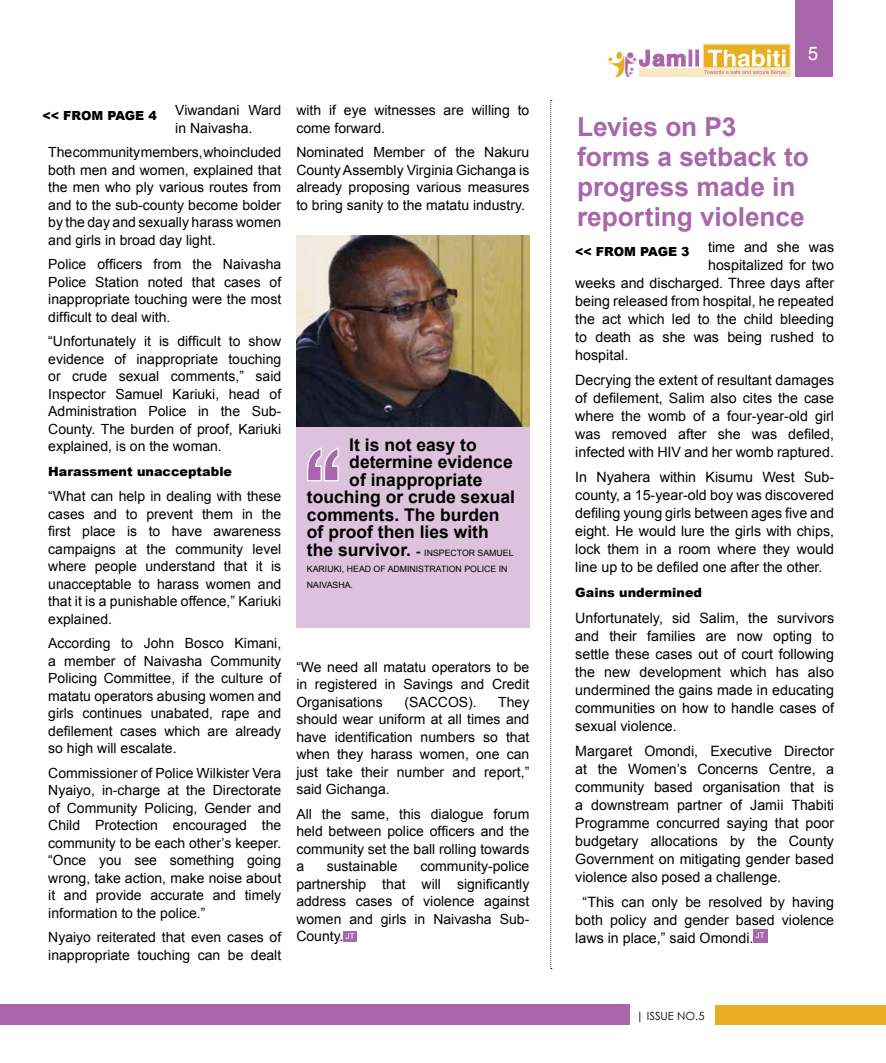
<style>
.page{position:relative;width:886px;height:1063px;background:#fff}
.page>*{position:absolute;margin:0;border:0;box-sizing:border-box;transform-origin:0 0}
.t1{font:700 26.25px/30px "Arial";letter-spacing:-.005em;color:#a866ab}
.t2{font:18.75px "Arial";color:#fff}
.t3{font:700 17.5px "Arial";color:#000}
.t4{font:14.25px/18px "Arial";color:#000;text-align:justify}
.t5{font:14px/17.5px "Arial";color:#000;text-align:justify}
.t6{font:900 12.75px "Arial";color:#000}
.t7{font:900 12.5px "Arial";letter-spacing:-.01em;color:#000}
.t8{font:11.25px "Century Gothic";color:#000}
.t9{font:8.75px "Arial";color:#000}
.s1{font-size:13.75px}
.s2{font-weight:400;font-size:8.75px}
</style>
<div class="page">
<div style="left:795px;top:0;width:38px;height:77px;background:#a866ab"></div>
<div style="left:0;top:1005px;width:630px;height:20px;background:#a866ab"></div>
<div style="left:715px;top:1006px;width:171px;height:19px;background:#e8ad21"></div>
<div style="left:343px;top:931px;width:14px;height:10px;background:#a866ab"></div>
<div style="left:613px;top:69px;width:178px;height:8px;background:#f9e9c3"></div>
<div style="left:702px;top:43px;width:89px;height:26px;background:#e9af22;border:1px solid #f9e9c3"></div>
<svg style="left:638px;top:49px;width:147px;height:26px"></svg>
<img style="left:608px;top:52px;width:30px;height:25px">
<div style="left:753px;top:930px;width:15px;height:13px;background:#a866ab"></div>
<svg style="left:550px;top:100px;width:2px;height:869px"></svg>
<div style="left:296px;top:427px;width:233px;height:201px;background:#dcc2dd"></div>
<svg style="left:307px;top:447px;width:32px;height:35px"></svg>
<img style="left:296px;top:235px;width:233px;height:192px">
<p class="t5" style="left:175px;top:102px;width:107px">Viwandani Ward in Naivasha.</p>
<p class="t5" style="left:48px;top:144px;width:235px">The community members, who included both men and women, explained that the men who ply various routes from and to the sub-county become bolder by the day and sexually harass women and girls in broad day light.</p>
<p class="t5" style="left:48px;top:256px;width:235px">Police officers from the Naivasha Police Station noted that cases of inappropriate touching were the most difficult to deal with.</p>
<p class="t5" style="left:48px;top:333px;width:235px">“Unfortunately it is difficult to show evidence of inappropriate touching or crude sexual comments,” said Inspector Samuel Kariuki, head of Administration Police in the Sub-County. The burden of proof, Kariuki explained, is on the woman.</p>
<p class="t6" style="left:48px;top:463px;width:185px">Harassment unacceptable</p>
<p class="t5" style="left:48px;top:488px;width:235px">“What can help in dealing with these cases and to prevent them in the first place is to have awareness campaigns at the community level where people understand that it is unacceptable to harass women and that it is a punishable offence,” Kariuki explained.</p>
<p class="t5" style="left:48px;top:635px;width:235px">According to John Bosco Kimani, a member of Naivasha Community Policing Committee, if the culture of matatu operators abusing women and girls continues unabated, rape and defilement cases which are already so high will escalate.</p>
<p class="t5" style="left:48px;top:764px;width:235px">Commissioner of Police Wilkister Vera Nyaiyo, in-charge at the Directorate of Community Policing, Gender and Child Protection encouraged the community to be each other’s keeper. “Once you see something going wrong, take action, make noise about it and provide accurate and timely information to the police.”</p>
<p class="t5" style="left:48px;top:929px;width:235px">Nyaiyo reiterated that even cases of inappropriate touching can be dealt</p>
<p class="t7" style="left:43px;top:106px;width:116px">&lt;&lt; from page 4</p>
<p class="t5" style="left:296px;top:102px;width:235px">with if eye witnesses are willing to come forward.</p>
<p class="t5" style="left:296px;top:144px;width:235px">Nominated Member of the Nakuru County Assembly Virginia Gichanga is already proposing various measures to bring sanity to the matatu industry.</p>
<p class="t3" style="left:349px;top:433px;width:129px">It is not easy to</p>
<p class="t3" style="left:349px;top:450px;width:165px">determine evidence</p>
<p class="t3" style="left:349px;top:468px;width:135px">of inappropriate</p>
<p class="t3" style="left:307px;top:485px;width:210px">touching or crude sexual</p>
<p class="t3" style="left:307px;top:503px;width:194px">comments. The burden</p>
<p class="t3" style="left:307px;top:520px;width:183px">of proof then lies with</p>
<p class="t3" style="left:307px;top:538px;width:127px">the survivor. <span class="s1">-</span> <span class="s2">Inspector</span></p>
<p class="t9" style="left:478px;top:547px;width:13px">Samuel</p>
<p class="t9" style="left:307px;top:563px;width:12px">Kariuki</p>
<p class="t9" style="left:342px;top:563px;width:12px">, head</p>
<p class="t9" style="left:374px;top:563px;width:27px">of Administration</p>
<p class="t9" style="left:464px;top:563px;width:12px">Police</p>
<p class="t9" style="left:499px;top:563px;width:5px">in</p>
<p class="t9" style="left:307px;top:579px;width:13px">Naivasha</p>
<p class="t9" style="left:351px;top:579px;width:4px">.</p>
<p class="t5" style="left:296px;top:658px;width:235px">“We need all matatu operators to be in registered in Savings and Credit Organisations</p>
<p class="t5" style="left:404px;top:693px;width:74px">(SACCOS).</p>
<p class="t5" style="left:296px;top:693px;width:235px;text-indent:202px">They should wear uniform at all times and have identification numbers so that when they harass women, one can just take their number and report,” said Gichanga.</p>
<p class="t5" style="left:296px;top:805px;width:235px">All the same, this dialogue forum held between police officers and the community set the ball rolling towards a</p>
<p class="t5" style="left:296px;top:858px;width:235px;text-indent:124px">community-police partnership that will significantly address cases of violence against women and girls in Naivasha Sub-County. <sup>JT</sup></p>
<p class="t5" style="left:327px;top:858px;width:72px">sustainable</p>
<h2 class="t2" style="left:808px;top:41px;width:12px">5</h2>
<h1 class="t1" style="left:577px;top:112px;width:233px">Levies on P3 forms a setback to progress made in reporting violence</h1>
<p class="t4" style="left:708px;top:238px;width:128px">time and she was</p>
<p class="t4" style="left:708px;top:256px;width:128px">hospitalized for two</p>
<p class="t4" style="left:575px;top:274px;width:260px">weeks and discharged. Three days after</p>
<p class="t4" style="left:575px;top:292px;width:260px">being released from hospital, he repeated</p>
<p class="t4" style="left:575px;top:310px;width:260px">the act which led to the child bleeding</p>
<p class="t4" style="left:575px;top:328px;width:260px">to death as she was being rushed to</p>
<p class="t4" style="left:575px;top:346px;width:55px">hospital.</p>
<p class="t4" style="left:575px;top:371px;width:260px">Decrying the extent of resultant damages of defilement, Salim also cites the case where the womb of a four-year-old girl was removed after she was defiled, infected with HIV and her womb raptured.</p>
<p class="t4" style="left:575px;top:468px;width:260px">In Nyahera within Kisumu West Sub&shy;county, a 15-year-old boy was discovered defiling young girls between ages five and eight. He would lure the girls with chips, lock them in a room where they would line up to be defiled one after the other.</p>
<p class="t6" style="left:575px;top:584px;width:128px">Gains undermined</p>
<p class="t4" style="left:575px;top:609px;width:260px">Unfortunately, sid Salim, the survivors and their families are now opting to settle these cases out of court following the new development which has also undermined the gains made in educating communities on how to handle cases of sexual violence.</p>
<p class="t4" style="left:575px;top:742px;width:260px">Margaret Omondi, Executive Director at the Women’s Concerns Centre, a community based organisation that is a downstream partner of Jamii Thabiti Programme concurred saying that poor budgetary allocations by the County Government on mitigating gender based violence also posed a challenge.</p>
<p class="t4" style="left:575px;top:893px;width:260px;text-indent:7px">“This can only be resolved by having both policy and gender based violence laws in place,” said Omondi. <sup>JT</sup></p>
<p class="t7" style="left:575px;top:243px;width:116px">&lt;&lt; from page 3</p>
<p class="t8" style="left:636px;top:1008px;width:70px">| ISSUE NO.5</p>
</div>
